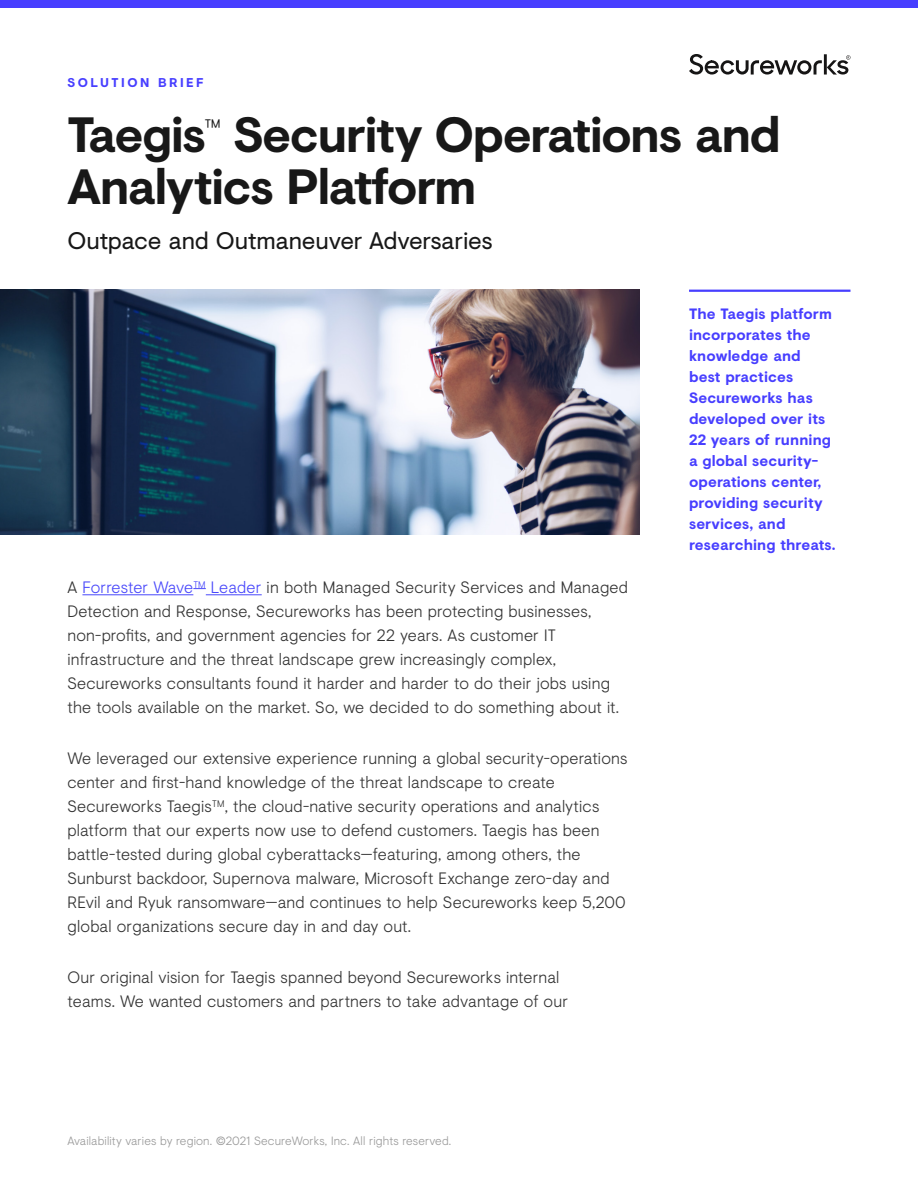
<style>
.page{position:relative;width:918px;height:1188px;background:#fff}
.page>*{position:absolute;margin:0;border:0;box-sizing:border-box;transform-origin:0 0}
.t1{font:700 49.5px/52.1px "Visuelt";letter-spacing:-.035em;color:#181818}
.Cover_Subheader{font:24px "Visuelt";letter-spacing:-.01em;color:#181818}
.t2{font:300 21px "Visuelt";color:#181818}
.Intro_Text{font:300 16.5px/24px "Visuelt";letter-spacing:.01em;color:#333}
.Sidebar_Header{font:700 15px/21px "Visuelt";letter-spacing:.005em;color:#473eff}
.Eyebrow{font:700 12.75px "Visuelt";letter-spacing:.195em;color:#473eff}
.t3{font:300 12px "Visuelt";letter-spacing:.01em;color:#999}
.s1{color:#4948fb}
</style>
<div class="page">
<div style="left:0;top:0;width:918px;height:8px;background:#473eff"></div>
<svg style="left:689px;top:54px;width:161px;height:21px"></svg>
<hr style="left:82px;top:594px;width:111px;height:1px;background:#4948fb">
<svg style="left:193px;top:588px;width:13px;height:1px"></svg>
<hr style="left:206px;top:594px;width:56px;height:1px;background:#4948fb">
<hr style="left:689px;top:290px;width:161px;height:2px;background:#473eff">
<img style="left:0;top:290px;width:640px;height:244px">
<p class="Eyebrow" style="left:68px;top:73px;width:138px">SOLUTION BRIEF</p>
<p class="t1" style="left:68px;top:107px;width:140px">Taegis</p>
<p class="t2" style="left:205px;top:112px;width:17px">™</p>
<p class="t1" style="left:68px;top:107px;width:715px;text-indent:166px">Security Operations and<br>Analytics Platform</p>
<p class="Cover_Subheader" style="left:68px;top:224px;width:427px">Outpace and Outmaneuver Adversaries</p>
<p class="Intro_Text" style="left:68px;top:574px;width:562px">A <span class="s1">Forrester Wave</span><sup>TM</sup> <span class="s1">Leader</span> in both Managed Security Services and Managed Detection and Response, Secureworks has been protecting businesses, non-profits, and government agencies for 22 years. As customer IT infrastructure and the threat landscape grew increasingly complex, Secureworks consultants found it harder and harder to do their jobs using the tools available on the market. So, we decided to do something about it.</p>
<p class="Intro_Text" style="left:68px;top:745px;width:562px">We leveraged our extensive experience running a global security-operations center and first-hand knowledge of the threat landscape to create Secureworks Taegis<sup>TM</sup>, the cloud-native security operations and analytics platform that our experts now use to defend customers. Taegis has been battle-tested during global cyberattacks—featuring, among others, the Sunburst backdoor, Supernova malware, Microsoft Exchange zero-day and REvil and Ryuk ransomware—and continues to help Secureworks keep 5,200 global organizations secure day in and day out.</p>
<p class="Intro_Text" style="left:68px;top:964px;width:502px">Our original vision for Taegis spanned beyond Secureworks internal teams. We wanted customers and partners to take advantage of our</p>
<p class="t3" style="left:68px;top:1133px;width:385px">Availability varies by region. ©2021 SecureWorks, Inc. All rights reserved.</p>
<p class="Sidebar_Header" style="left:689px;top:303px;width:148px">The Taegis platform incorporates the knowledge and best practices<br>Secureworks has developed over its<br>22 years of running a global security&shy;operations center, providing security services, and researching threats.</p>
</div>
